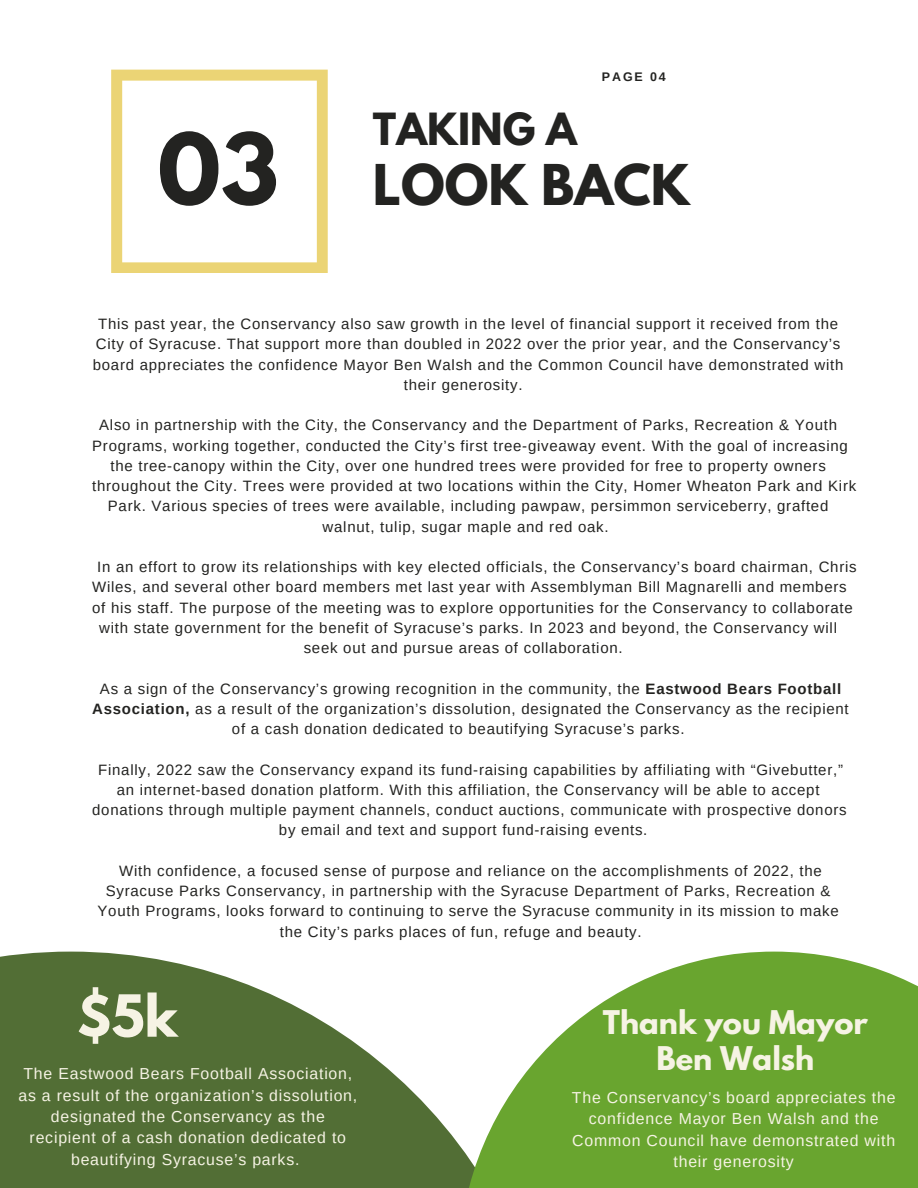
<style>
.page{position:relative;width:918px;height:1188px;background:#fff}
.page>*{position:absolute;margin:0;border:0;box-sizing:border-box;transform-origin:0 0}
.t1{font:700 87.15px "League Spartan";color:#232321}
.t2{font:700 51.45px "League Spartan";color:#f6f3e4}
.t3{font:700 49.8px "League Spartan";color:#232321}
.t4{font:700 39.3px "League Spartan";color:#232321}
.t5{font:700 28.95px/36px "League Spartan";color:#f6f3e4;text-align:center}
.t6{font:15.9px/21.3px "Arimo";letter-spacing:.05em;color:#f6f3e4;text-align:center}
.t7{font:15px "Arimo";letter-spacing:.05em;color:#232321}
.t8{font:700 12.45px "Arimo";letter-spacing:.15em;color:#232321}
.s1{font-weight:700}
</style>
<div class="page">
<svg style="left:111px;top:70px;width:217px;height:203px"></svg>
<svg style="left:0;top:952px;width:459px;height:236px;fill:#526e35"></svg>
<svg style="left:459px;top:952px;width:459px;height:236px;fill:#69a52f"></svg>
<h3 class="t1" style="left:158px;top:126px;width:123px">03</h3>
<h3 class="t8" style="left:602px;top:70px;width:65px">PAGE 04</h3>
<h3 class="t4" style="left:373px;top:110px;width:205px">TAKING A</h3>
<h3 class="t3" style="left:373px;top:160px;width:319px">LOOK BACK</h3>
<p class="t7" style="left:98px;top:316px;width:741px">This past year, the Conservancy also saw growth in the level of financial support it received from the</p>
<p class="t7" style="left:96px;top:336px;width:746px">City of Syracuse. That support more than doubled in 2022 over the prior year, and the Conservancy’s</p>
<p class="t7" style="left:93px;top:356px;width:752px">board appreciates the confidence Mayor Ben Walsh and the Common Council have demonstrated with</p>
<p class="t7" style="left:404px;top:376px;width:120px">their generosity.</p>
<p class="t7" style="left:99px;top:417px;width:739px">Also in partnership with the City, the Conservancy and the Department of Parks, Recreation &amp; Youth</p>
<p class="t7" style="left:92px;top:437px;width:757px">Programs, working together, conducted the City’s first tree-giveaway event. With the goal of increasing</p>
<p class="t7" style="left:110px;top:457px;width:717px">the tree-canopy within the City, over one hundred trees were provided for free to property owners</p>
<p class="t7" style="left:92px;top:478px;width:766px">throughout the City. Trees were provided at two locations within the City, Homer Wheaton Park and Kirk</p>
<p class="t7" style="left:108px;top:498px;width:722px">Park. Various species of trees were available, including pawpaw, persimmon serviceberry, grafted</p>
<p class="t7" style="left:323px;top:518px;width:288px">walnut, tulip, sugar maple and red oak.</p>
<h1 class="t7" style="left:97px;top:559px;width:761px">In an effort to grow its relationships with key elected officials, the Conservancy’s board chairman, Chris</h1>
<h1 class="t7" style="left:92px;top:579px;width:756px">Wiles, and several other board members met last year with Assemblyman Bill Magnarelli and members</h1>
<h1 class="t7" style="left:92px;top:599px;width:762px">of his staff. The purpose of the meeting was to explore opportunities for the Conservancy to collaborate</h1>
<h1 class="t7" style="left:99px;top:619px;width:739px">with state government for the benefit of Syracuse’s parks. In 2023 and beyond, the Conservancy will</h1>
<h1 class="t7" style="left:304px;top:640px;width:321px">seek out and pursue areas of collaboration.</h1>
<h3 class="t7" style="left:100px;top:680px;width:743px">As a sign of the Conservancy’s growing recognition in the community, the <span class="s1">Eastwood Bears Football</span></h3>
<h3 class="t7" style="left:92px;top:700px;width:758px"><span class="s1">Association,</span> as a result of the organization’s dissolution, designated the Conservancy as the recipient</h3>
<h3 class="t7" style="left:232px;top:721px;width:454px">of a cash donation dedicated to beautifying Syracuse’s parks.</h3>
<h3 class="t7" style="left:98px;top:761px;width:746px">Finally, 2022 saw the Conservancy expand its fund-raising capabilities by affiliating with “Givebutter,”</h3>
<h3 class="t7" style="left:117px;top:781px;width:704px">an internet-based donation platform. With this affiliation, the Conservancy will be able to accept</h3>
<h3 class="t7" style="left:92px;top:802px;width:756px">donations through multiple payment channels, conduct auctions, communicate with prospective donors</h3>
<h3 class="t7" style="left:279px;top:822px;width:370px">by email and text and support fund-raising events.</h3>
<h3 class="t7" style="left:119px;top:862px;width:704px">With confidence, a focused sense of purpose and reliance on the accomplishments of 2022, the</h3>
<h3 class="t7" style="left:106px;top:883px;width:726px">Syracuse Parks Conservancy, in partnership with the Syracuse Department of Parks, Recreation &amp;</h3>
<h3 class="t7" style="left:98px;top:903px;width:743px">Youth Programs, looks forward to continuing to serve the Syracuse community in its mission to make</h3>
<h3 class="t7" style="left:280px;top:923px;width:363px">the City’s parks places of fun, refuge and beauty.</h3>
<h3 class="t2" style="left:77px;top:990px;width:102px">$5k</h3>
<h1 class="t6" style="left:18px;top:1063px;width:340px">The Eastwood Bears Football Association, as a result of the organization’s dissolution, designated the Conservancy as the recipient of a cash donation dedicated to beautifying Syracuse’s parks.</h1>
<h3 class="t5" style="left:603px;top:1008px;width:266px">Thank you Mayor<br>Ben Walsh</h3>
<h2 class="t6" style="left:572px;top:1087px;width:325px">The Conservancy’s board appreciates the confidence Mayor Ben Walsh and the Common Council have demonstrated with their generosity</h2>
</div>
